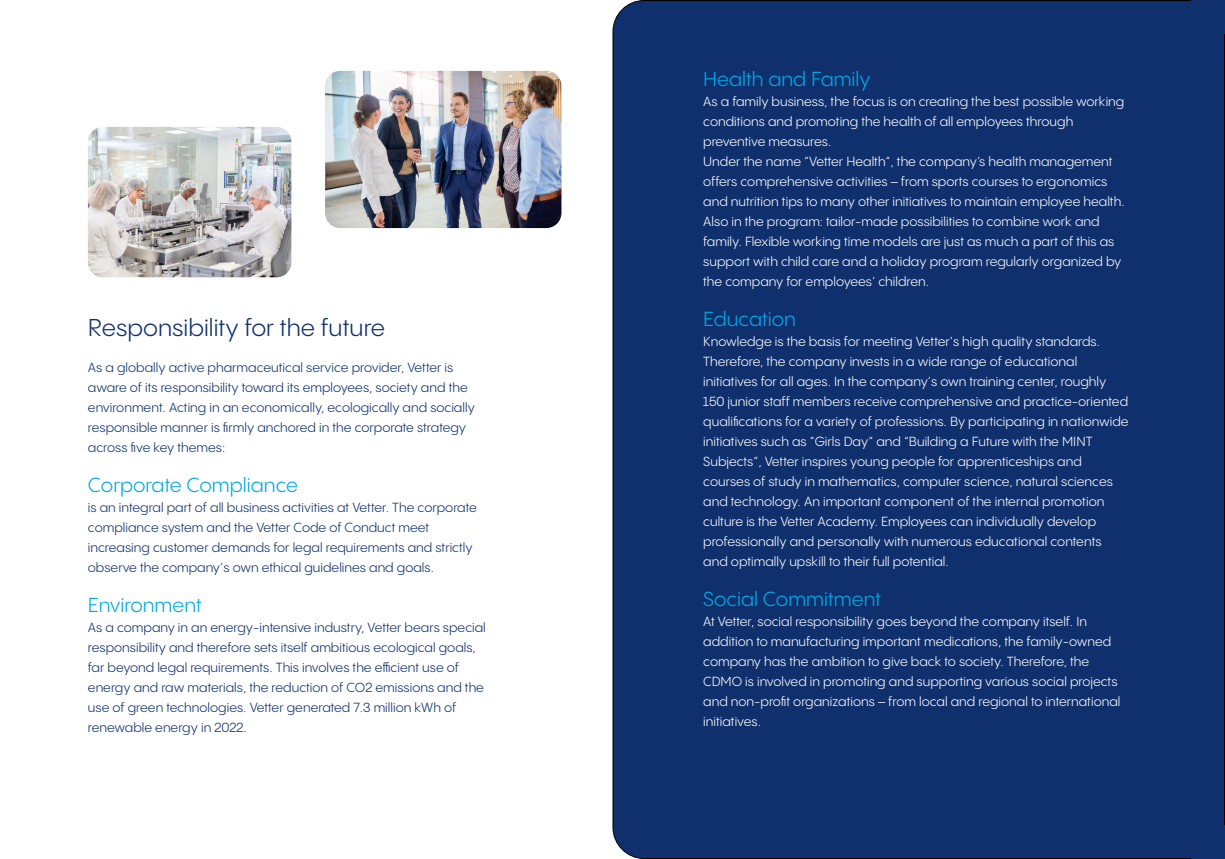
<style>
.page{position:relative;width:1225px;height:859px;background:#fff}
.page>*{position:absolute;margin:0;border:0;box-sizing:border-box;transform-origin:0 0}
.t1{font:24px "PP Pangram Sans";color:#0f306d}
.t2{font:20px "PP Pangram Sans";color:#00aae5}
.t3{font:13px/20px "PP Pangram Sans";color:#fff}
.t4{font:13px/20px "PP Pangram Sans";color:#0f306d}
</style>
<div class="page">
<div style="left:613px;top:1px;width:611px;height:857px;background:#0f306d;border-radius:31px"></div>
<img style="left:88px;top:127px;width:203px;height:150px">
<img style="left:325px;top:71px;width:236px;height:157px">
<div style="left:1191px;top:0;width:33px;height:34px;background:#0f306d"></div>
<div style="left:1192px;top:826px;width:33px;height:33px;background:#0f306d"></div>
<h1 class="t1" style="left:88px;top:313px;width:299px">Responsibility for the future</h1>
<p class="t4" style="left:88px;top:357px;width:388px">As a globally active pharmaceutical service provider, Vetter is aware of its responsibility toward its employees, society and the environment. Acting in an economically, ecologically and socially responsible manner is firmly anchored in the corporate strategy across five key themes:</p>
<h2 class="t2" style="left:88px;top:473px;width:212px">Corporate Compliance</h2>
<p class="t4" style="left:88px;top:497px;width:390px">is an integral part of all business activities at Vetter. The corporate compliance system and the Vetter Code of Conduct meet increasing customer demands for legal requirements and strictly observe the company‘s own ethical guidelines and goals.</p>
<h2 class="t2" style="left:88px;top:593px;width:115px">Environment</h2>
<p class="t4" style="left:88px;top:617px;width:399px">As a company in an energy-intensive industry, Vetter bears special responsibility and therefore sets itself ambitious ecological goals, far beyond legal requirements. This involves the efficient use of energy and raw materials, the reduction of CO2 emissions and the use of green technologies. Vetter generated 7.3 million kWh of renewable energy in 2022.</p>
<h2 class="t2" style="left:703px;top:67px;width:169px">Health and Family</h2>
<p class="t3" style="left:703px;top:91px;width:423px">As a family business, the focus is on creating the best possible working conditions and promoting the health of all employees through preventive measures.<br>Under the name “Vetter Health“, the company’s health management offers comprehensive activities – from sports courses to ergonomics and nutrition tips to many other initiatives to maintain employee health.<br>Also in the program: tailor-made possibilities to combine work and family. Flexible working time models are just as much a part of this as support with child care and a holiday program regularly organized by the company for employees‘ children.</p>
<h2 class="t2" style="left:703px;top:307px;width:94px">Education</h2>
<p class="t3" style="left:703px;top:331px;width:427px">Knowledge is the basis for meeting Vetter‘s high quality standards.<br>Therefore, the company invests in a wide range of educational initiatives for all ages. In the company‘s own training center, roughly 150 junior staff members receive comprehensive and practice-oriented qualifications for a variety of professions. By participating in nationwide initiatives such as “Girls Day“ and “Building a Future with the MINT Subjects“, Vetter inspires young people for apprenticeships and courses of study in mathematics, computer science, natural sciences and technology. An important component of the internal promotion culture is the Vetter Academy. Employees can individually develop professionally and personally with numerous educational contents and optimally upskill to their full potential.</p>
<h2 class="t2" style="left:703px;top:587px;width:179px">Social Commitment</h2>
<p class="t3" style="left:703px;top:611px;width:419px">At Vetter, social responsibility goes beyond the company itself. In addition to manufacturing important medications, the family-owned company has the ambition to give back to society. Therefore, the CDMO is involved in promoting and supporting various social projects and non-profit organizations – from local and regional to international initiatives.</p>
</div>
